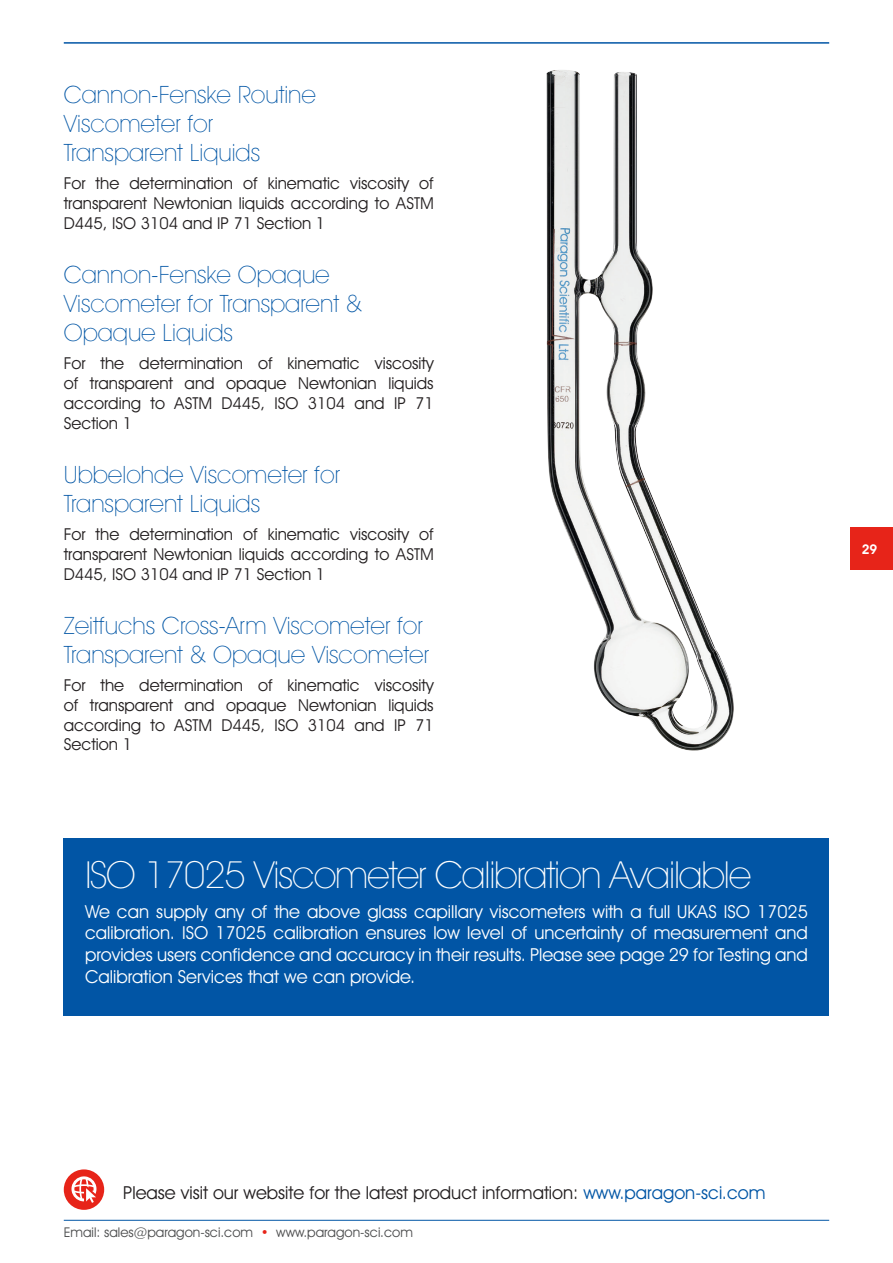
<style>
.page{position:relative;width:893px;height:1263px;background:#fff}
.page>*{position:absolute;margin:0;border:0;box-sizing:border-box;transform-origin:0 0}
.t1{font:200 37.5px "Avant Garde IT Cby BT";letter-spacing:-.03em;color:#fff}
.t2{font:200 24px/28.8px "Avant Garde IT Cby BT";color:#0155a5}
.t3{font:18px/21.6px "Avant Garde IT Cby BT";color:#fff;text-align:justify}
.t4{font:18px "Avant Garde IT Cby BT";color:#231f20}
.t5{font:16.5px/19.8px "Avant Garde IT Cby BT";color:#231f20;text-align:justify}
.t6{font:13.5px "Avant Garde IT Cby BT";color:#4b4c4d}
.t7{font:600 13.5px "Avant Garde IT Cby BT";color:#fff}
.s1{color:#0155a5}
.s2{color:#e72419}
</style>
<div class="page">
<div style="left:850px;top:527px;width:43px;height:43px;background:#e72419"></div>
<hr style="left:64px;top:42px;width:765px;height:2px;background:#0155a5">
<hr style="left:64px;top:1220px;width:765px;height:1px;background:#0155a5">
<div style="left:64px;top:838px;width:765px;height:178px;background:#0155a5"></div>
<img style="left:546px;top:70px;width:188px;height:681px">
<div style="left:64px;top:1169px;width:40px;height:41px;background:#e72419;border-radius:50%"></div>
<svg style="left:71px;top:1176px;width:25px;height:27px"></svg>
<p class="t2" style="left:64px;top:80px;width:254px">Cannon-Fenske Routine<br>Viscometer for<br>Transparent Liquids</p>
<p class="t5" style="left:64px;top:173px;width:371px">For the determination of kinematic viscosity of transparent Newtonian liquids according to ASTM D445, ISO 3104 and IP 71 Section 1</p>
<p class="t2" style="left:64px;top:260px;width:300px">Cannon-Fenske Opaque<br>Viscometer for Transparent &amp;<br>Opaque Liquids</p>
<p class="t5" style="left:64px;top:353px;width:371px">For the determination of kinematic viscosity of transparent and opaque Newtonian liquids according to ASTM D445, ISO 3104 and IP 71<br>Section 1</p>
<p class="t2" style="left:64px;top:460px;width:278px">Ubbelohde Viscometer for<br>Transparent Liquids</p>
<p class="t5" style="left:64px;top:524px;width:371px">For the determination of kinematic viscosity of transparent Newtonian liquids according to ASTM D445, ISO 3104 and IP 71 Section 1</p>
<p class="t2" style="left:64px;top:611px;width:367px">Zeitfuchs Cross-Arm Viscometer for<br>Transparent &amp; Opaque Viscometer</p>
<p class="t5" style="left:64px;top:675px;width:371px">For the determination of kinematic viscosity of transparent and opaque Newtonian liquids according to ASTM D445, ISO 3104 and IP 71<br>Section 1</p>
<p class="t1" style="left:85px;top:851px;width:668px">ISO 17025 Viscometer Calibration Available</p>
<p class="t3" style="left:85px;top:900px;width:724px">We can supply any of the above glass capillary viscometers with a full UKAS ISO 17025 calibration. ISO 17025 calibration ensures low level of uncertainty of measurement and provides users confidence and accuracy in their results. Please see page 29 for Testing and Calibration Services that we can provide.</p>
<p class="t7" style="left:862px;top:541px;width:17px">29</p>
<p class="t4" style="left:123px;top:1182px;width:644px">Please visit our website for the latest product information: <span class="s1">www.paragon-sci.com</span></p>
<p class="t6" style="left:64px;top:1224px;width:351px">Email: sales@paragon-sci.com <span class="s2">•</span> www.paragon-sci.com</p>
</div>
